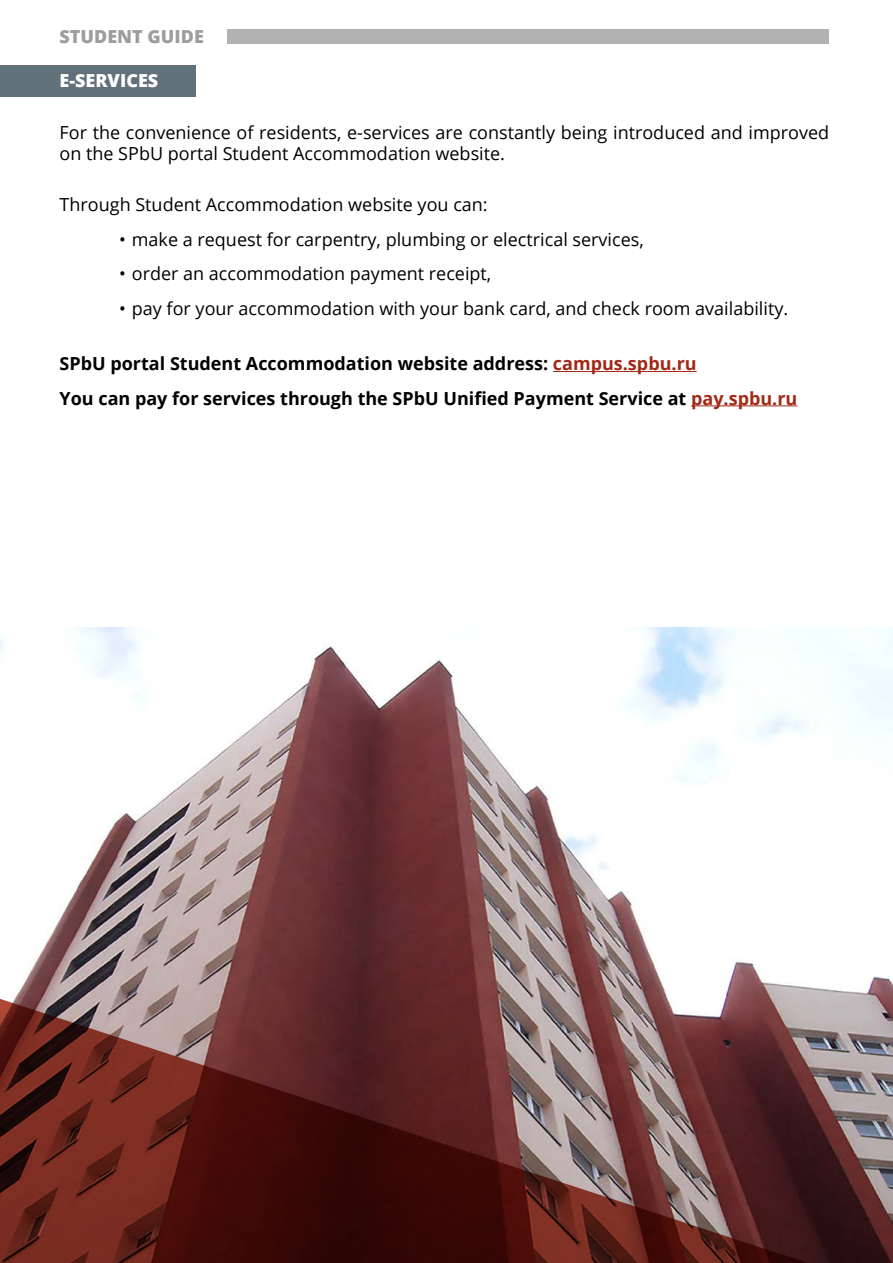
<style>
.page{position:relative;width:893px;height:1263px;background:#fff}
.page>*{position:absolute;margin:0;border:0;box-sizing:border-box;transform-origin:0 0}
.t1{font:18px/21.6px "Open Sans";color:#000}
.t2{font:700 18px/34.3px "Open Sans";color:#000}
.t3{font:800 18px "Open Sans";color:#9d9d9c}
.t4{font:800 18px "Open Sans";color:#fff}
.s1{color:#a22816}
</style>
<div class="page">
<div style="left:227px;top:29px;width:602px;height:15px;background:#b3b2b2"></div>
<img style="left:0;top:627px;width:893px;height:372px">
<div style="left:0;top:65px;width:196px;height:32px;background:#627179"></div>
<hr style="left:553px;top:371px;width:144px;height:1px;background:#a22816">
<hr style="left:691px;top:405px;width:106px;height:1px;background:#a22816">
<svg style="left:0;top:999px;width:893px;height:264px;background:#663634"></svg>
<p class="t3" style="left:60px;top:23px;width:146px">STUDENT GUIDE</p>
<p class="t4" style="left:60px;top:67px;width:100px">E-SERVICES</p>
<p class="t1" style="left:60px;top:121px;width:771px">For the convenience of residents, e-services are constantly being introduced and improved on the SPbU portal Student Accommodation website.</p>
<p class="t1" style="left:60px;top:194px;width:430px">Through Student Accommodation website you can:</p>
<p class="t1" style="left:119px;top:228px;width:526px">• make a request for carpentry, plumbing or electrical services,</p>
<p class="t1" style="left:119px;top:262px;width:374px">• order an accommodation payment receipt,</p>
<p class="t1" style="left:119px;top:297px;width:671px">• pay for your accommodation with your bank card, and check room availability.</p>
<p class="t2" style="left:60px;top:346px;width:739px">SPbU portal Student Accommodation website address: <span class="s1">campus.spbu.ru<br></span>You can pay for services through the SPbU Unified Payment Service at <span class="s1">pay.spbu.ru</span></p>
</div>
